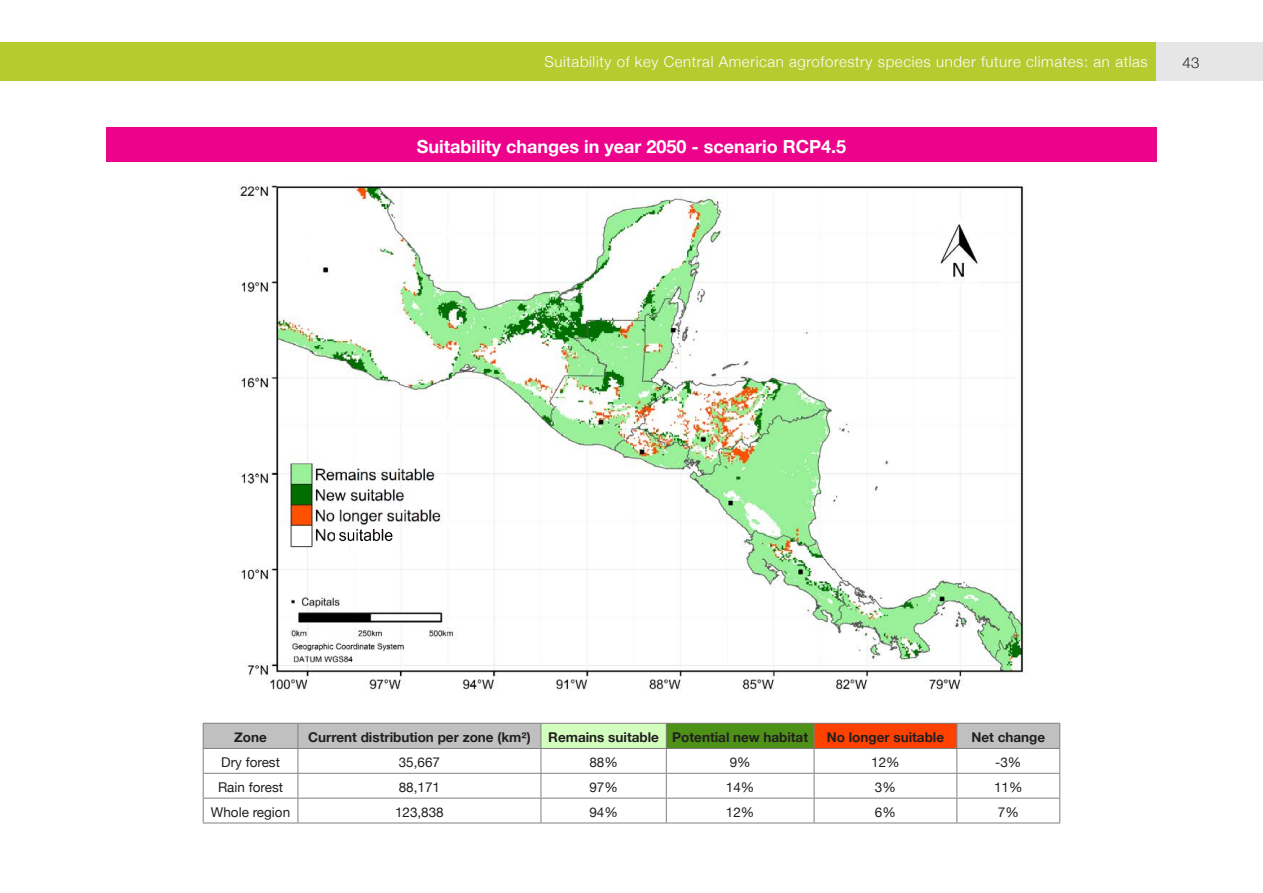
<style>
.page{position:relative;width:1263px;height:893px;background:#fff}
.page>*{position:absolute;margin:0;border:0;box-sizing:border-box;transform-origin:0 0}
.Cambio_de_Aptitud{font:700 18px "Helvetica Neue";color:#fff}
.t1{font:300 15px "Helvetica Neue";letter-spacing:.04em;color:#fff}
.t2{font:300 15px "Helvetica Neue";color:#231f20}
.t3{font:700 13.5px "Helvetica Neue";color:#231f20}
.t4{font:13.5px "Helvetica Neue";color:#231f20}
</style>
<div class="page">
<div style="left:0;top:43px;width:1156px;height:38px;background:#b5cb2f"></div>
<div style="left:1156px;top:43px;width:107px;height:38px;background:#e6e6e6"></div>
<div style="left:106px;top:128px;width:1051px;height:34px;background:#ed028c"></div>
<img style="left:238px;top:178px;width:789px;height:513px">
<svg style="left:203px;top:723px;width:857px;height:100px"></svg>
<hr style="left:203px;top:823px;width:95px;height:1px;background:#808080">
<hr style="left:298px;top:823px;width:243px;height:1px;background:#808080">
<hr style="left:541px;top:823px;width:125px;height:1px;background:#808080">
<hr style="left:666px;top:823px;width:148px;height:1px;background:#808080">
<hr style="left:814px;top:823px;width:143px;height:1px;background:#808080">
<hr style="left:957px;top:823px;width:103px;height:1px;background:#808080">
<img style="left:284px;top:459px;width:162px;height:92px">
<img style="left:315px;top:527px;width:81px;height:24px">
<div style="left:393px;top:527px;width:5px;height:19px;background:#fff"></div>
<p class="t1" style="left:544px;top:49px;width:605px">Suitability of key Central American agroforestry species under future climates: an atlas</p>
<p class="t2" style="left:1183px;top:51px;width:18px">43</p>
<p class="Cambio_de_Aptitud" style="left:417px;top:133px;width:431px">Suitability changes in year 2050 - scenario RCP4.5</p>
<p class="t3" style="left:234px;top:727px;width:34px">Zone</p>
<p class="t3" style="left:308px;top:727px;width:224px">Current distribution per zone (km²)</p>
<p class="t3" style="left:548px;top:727px;width:112px">Remains suitable</p>
<p class="t3" style="left:672px;top:727px;width:137px">Potential new habitat</p>
<p class="t3" style="left:827px;top:727px;width:119px">No longer suitable</p>
<p class="t3" style="left:971px;top:727px;width:75px">Net change</p>
<p class="t4" style="left:221px;top:753px;width:60px">Dry forest</p>
<p class="t4" style="left:399px;top:753px;width:43px">35,667</p>
<p class="t4" style="left:589px;top:753px;width:30px">88%</p>
<p class="t4" style="left:730px;top:753px;width:23px">9%</p>
<p class="t4" style="left:871px;top:753px;width:30px">12%</p>
<p class="t4" style="left:995px;top:753px;width:28px">-3%</p>
<p class="t4" style="left:218px;top:778px;width:67px">Rain forest</p>
<p class="t4" style="left:399px;top:778px;width:43px">88,171</p>
<p class="t4" style="left:589px;top:778px;width:30px">97%</p>
<p class="t4" style="left:726px;top:778px;width:30px">14%</p>
<p class="t4" style="left:875px;top:778px;width:23px">3%</p>
<p class="t4" style="left:994px;top:778px;width:30px">11%</p>
<p class="t4" style="left:211px;top:802px;width:81px">Whole region</p>
<p class="t4" style="left:395px;top:802px;width:50px">123,838</p>
<p class="t4" style="left:589px;top:802px;width:30px">94%</p>
<p class="t4" style="left:726px;top:802px;width:30px">12%</p>
<p class="t4" style="left:875px;top:802px;width:23px">6%</p>
<p class="t4" style="left:998px;top:802px;width:23px">7%</p>
</div>
